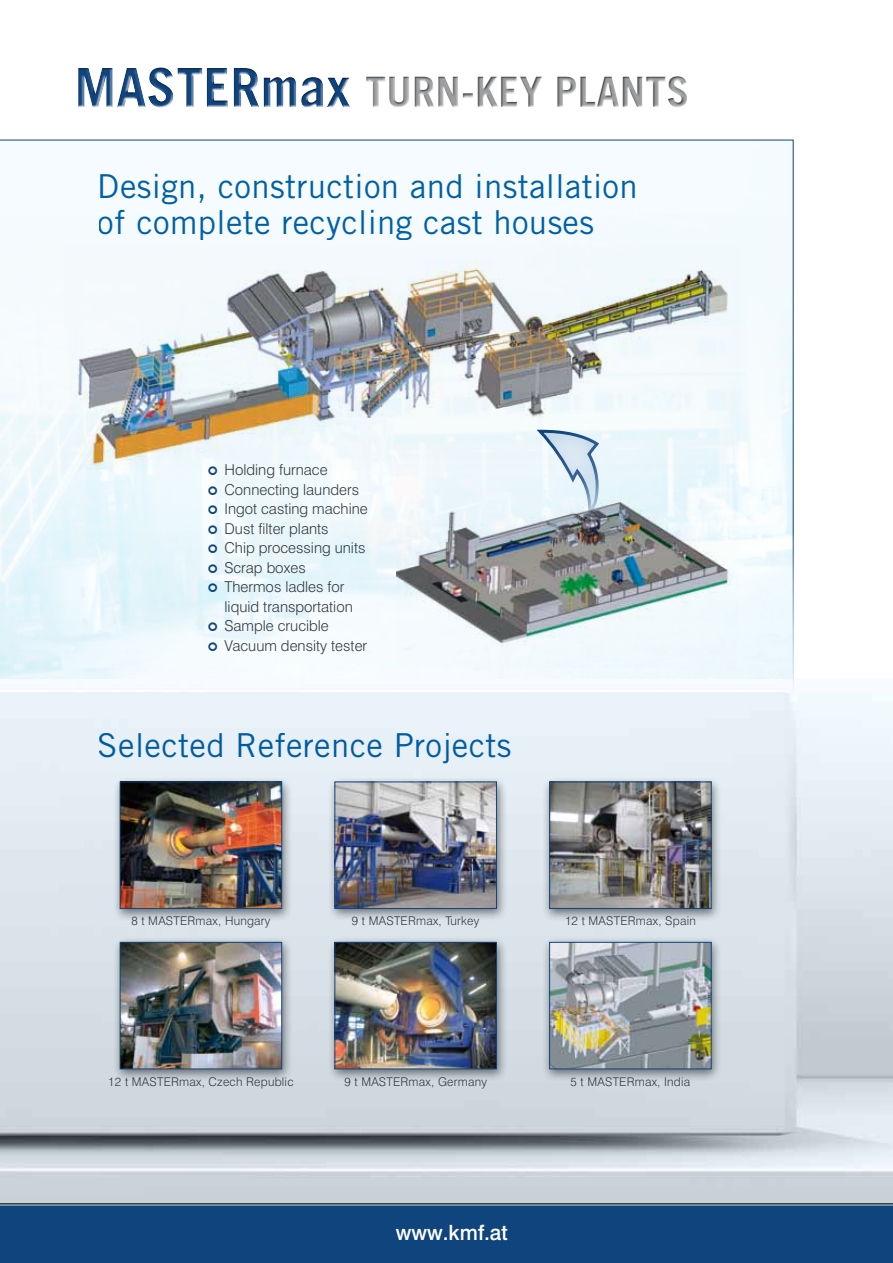
<style>
.page{position:relative;width:893px;height:1263px;background:#fff}
.page>*{position:absolute;margin:0;border:0;box-sizing:border-box;transform-origin:0 0}
.t1{font:700 42px "Trade Gothic LT Std";color:#9c9e9f}
.t2{font:33px/36px "Trade Gothic LT Std";letter-spacing:.01em;color:#0062a7}
.t3{font:500 21px "Swiss 721 BT";color:#fff}
.t4{font:300 15px/19.5px "Swiss 721 BT";color:#31393f}
.t5{font:300 12px "Swiss 721 BT";letter-spacing:.02em;color:#31393f}
.s1{font-size:54px;color:#10447c}
</style>
<div class="page">
<img style="left:0;top:139px;width:893px;height:1064px">
<div style="left:0;top:1204px;width:893px;height:59px;background:#10447c"></div>
<svg style="left:0;top:140px;width:793px;height:559px"></svg>
<hr style="left:0;top:1204px;width:893px;height:1px;background:#fff">
<hr style="left:0;top:1203px;width:893px;height:1px;background:#000">
<img style="left:64px;top:247px;width:676px;height:223px">
<div style="left:113px;top:777px;width:179px;height:145px;background:#000;opacity:.5"></div>
<img style="left:122px;top:784px;width:158px;height:123px">
<div style="left:120px;top:782px;width:162px;height:127px;border:1px solid #10447c"></div>
<div style="left:542px;top:937px;width:180px;height:145px;background:#000;opacity:.5"></div>
<img style="left:551px;top:944px;width:158px;height:123px">
<div style="left:549px;top:942px;width:162px;height:127px;border:1px solid #10447c"></div>
<div style="left:327px;top:777px;width:180px;height:145px;background:#000;opacity:.5"></div>
<img style="left:337px;top:784px;width:158px;height:123px">
<div style="left:335px;top:782px;width:162px;height:127px;border:1px solid #10447c"></div>
<div style="left:327px;top:937px;width:180px;height:145px;background:#000;opacity:.5"></div>
<img style="left:337px;top:944px;width:158px;height:123px">
<div style="left:335px;top:942px;width:162px;height:127px;border:1px solid #10447c"></div>
<div style="left:542px;top:777px;width:180px;height:145px;background:#000;opacity:.5"></div>
<img style="left:551px;top:784px;width:158px;height:123px">
<div style="left:549px;top:782px;width:162px;height:127px;border:1px solid #10447c"></div>
<div style="left:113px;top:937px;width:179px;height:145px;background:#000;opacity:.5"></div>
<img style="left:122px;top:944px;width:158px;height:123px">
<div style="left:120px;top:942px;width:162px;height:127px;border:1px solid #10447c"></div>
<img style="left:397px;top:465px;width:341px;height:203px">
<svg style="left:535px;top:411px;width:87px;height:115px"></svg>
<div style="left:76px;top:65px;width:613px;height:43px;background:#000;opacity:.5"></div>
<svg style="left:208px;top:467px;width:9px;height:8px"></svg>
<svg style="left:208px;top:486px;width:9px;height:9px"></svg>
<svg style="left:208px;top:506px;width:9px;height:8px"></svg>
<svg style="left:208px;top:525px;width:9px;height:9px"></svg>
<svg style="left:208px;top:545px;width:9px;height:8px"></svg>
<svg style="left:208px;top:564px;width:9px;height:9px"></svg>
<svg style="left:208px;top:584px;width:9px;height:8px"></svg>
<svg style="left:208px;top:623px;width:9px;height:8px"></svg>
<svg style="left:208px;top:642px;width:9px;height:9px"></svg>
<h1 class="t1" style="left:74px;top:66px;width:617px"><span class="s1">MASTERmax</span> TURN-KEY PLANTS</h1>
<h2 class="t2" style="left:98px;top:167px;width:541px">Design, construction and installation of complete recycling cast houses</h2>
<p class="t4" style="left:224px;top:460px;width:145px">Holding furnace<br>Connecting launders<br>Ingot casting machine<br>Dust filter plants<br>Chip processing units<br>Scrap boxes<br>Thermos ladles for liquid transportation<br>Sample crucible<br>Vacuum density tester</p>
<h2 class="t2" style="left:98px;top:727px;width:415px">Selected Reference Projects</h2>
<p class="t5" style="left:131px;top:914px;width:141px">8 t MASTERmax, Hungary</p>
<p class="t5" style="left:352px;top:914px;width:129px">9 t MASTERmax, Turkey</p>
<p class="t5" style="left:565px;top:914px;width:132px">12 t MASTERmax, Spain</p>
<p class="t5" style="left:108px;top:1074px;width:187px">12 t MASTERmax, Czech Republic</p>
<p class="t5" style="left:344px;top:1074px;width:144px">9 t MASTERmax, Germany</p>
<h3 class="t3" style="left:396px;top:1220px;width:113px">www.kmf.at</h3>
<p class="t5" style="left:570px;top:1074px;width:121px">5 t MASTERmax, India</p>
</div>
